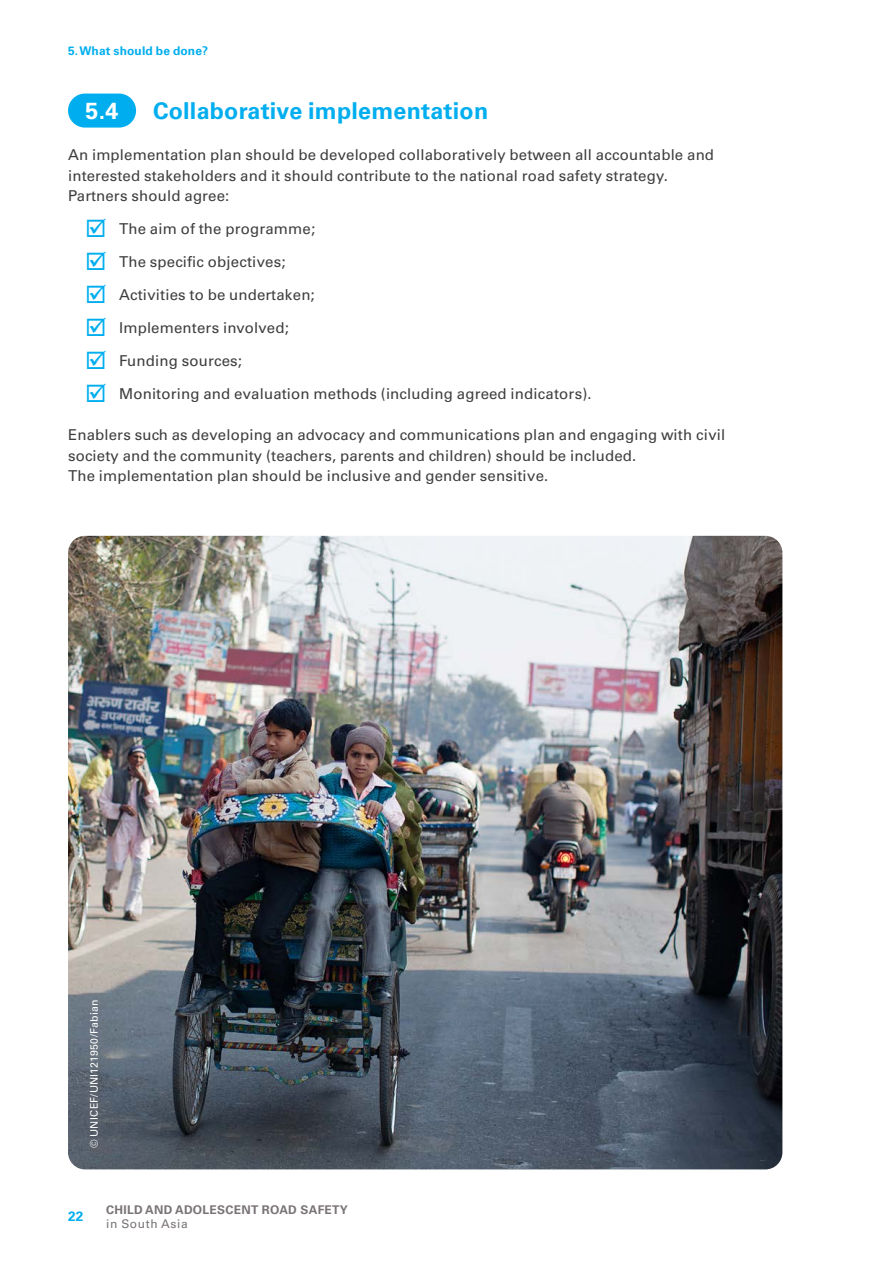
<style>
.page{position:relative;width:893px;height:1263px;background:#fff}
.page>*{position:absolute;margin:0;border:0;box-sizing:border-box;transform-origin:0 0}
.Body_Copy{font:700 23.25px "Univers LT Std";letter-spacing:.01em;color:#00aeef}
.Body_Copy-2{font:700 23.25px "Univers LT Std";color:#fff}
.Body_Copy-3{font:15px/20.2px "Univers LT Std";letter-spacing:.01em;color:#3e3e3f}
.t1{font:700 13.5px "Univers LT Std";color:#00aeef}
.t2{font:700 12px "Univers LT Std";letter-spacing:.025em;color:#797377}
.Body_Copy-4{font:700 12px "Univers LT Std";letter-spacing:.01em;color:#00aeef}
.t3{font:12px "Univers LT Std";letter-spacing:.05em;color:#797377}
.Body_Copy-5{font:10.5px "Univers LT Std";letter-spacing:.025em;color:#fff}
.s1{color:#00aeef}
</style>
<div class="page">
<div style="left:68px;top:94px;width:68px;height:34px;background:#00aeef;border-radius:17px"></div>
<img style="left:68px;top:536px;width:714px;height:633px">
<div style="left:78px;top:989px;width:31px;height:170px;background:#797377;opacity:.75"></div>
<p class="Body_Copy-4" style="left:68px;top:44px;width:142px">5. What should be done?</p>
<p class="Body_Copy-2" style="left:86px;top:97px;width:34px">5.4</p>
<p class="Body_Copy" style="left:153px;top:97px;width:337px">Collaborative implementation</p>
<p class="Body_Copy-3" style="left:68px;top:145px;width:648px">An implementation plan should be developed collaboratively between all accountable and interested stakeholders and it should contribute to the national road safety strategy.<br>Partners should agree:</p>
<p class="Body_Copy-3" style="left:85px;top:219px;width:232px"><span class="s1">☑</span> The aim of the programme;</p>
<p class="Body_Copy-3" style="left:85px;top:252px;width:202px"><span class="s1">☑</span> The specific objectives;</p>
<p class="Body_Copy-3" style="left:85px;top:285px;width:231px"><span class="s1">☑</span> Activities to be undertaken;</p>
<p class="Body_Copy-3" style="left:85px;top:318px;width:205px"><span class="s1">☑</span> Implementers involved;</p>
<p class="Body_Copy-3" style="left:85px;top:351px;width:159px"><span class="s1">☑</span> Funding sources;</p>
<p class="Body_Copy-3" style="left:85px;top:384px;width:508px"><span class="s1">☑</span> Monitoring and evaluation methods (including agreed indicators).</p>
<p class="Body_Copy-3" style="left:68px;top:425px;width:659px">Enablers such as developing an advocacy and communications plan and engaging with civil society and the community (teachers, parents and children) should be included.<br>The implementation plan should be inclusive and gender sensitive.</p>
<p class="Body_Copy-5" style="left:88px;top:1148px;width:150px;rotate:-90deg">© UNICEF/UNI121950/Fabian</p>
<p class="t1" style="left:68px;top:1208px;width:17px">22</p>
<p class="t2" style="left:106px;top:1203px;width:243px">CHILD AND ADOLESCENT ROAD SAFETY</p>
<p class="t3" style="left:106px;top:1216px;width:83px">in South Asia</p>
</div>
